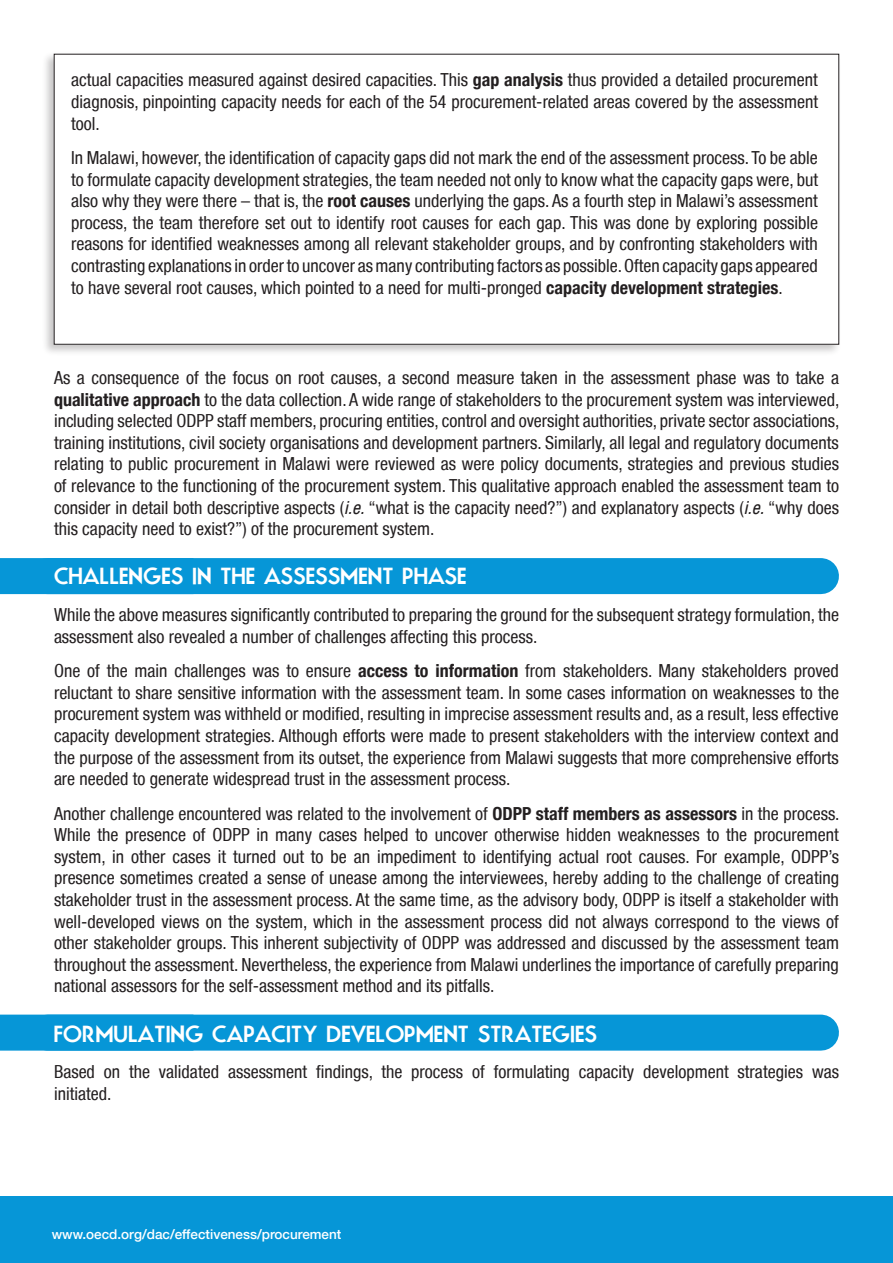
<style>
.page{position:relative;width:893px;height:1263px;background:#fff}
.page>*{position:absolute;margin:0;border:0;box-sizing:border-box;transform-origin:0 0}
.white_headers{font:700 22.05px "Movement";color:#fff}
.body_copy{font:condensed 18px/21.6px "Helvetica Neue LT";color:#231f20;text-align:justify}
.t1{font:500 13.5px "Helvetica Neue LT";color:#fff}
.s1{font-weight:700}
.s2{font-style:italic}
</style>
<div class="page">
<div style="left:0;top:1196px;width:893px;height:67px;background:#0696d7"></div>
<div style="left:48px;top:1014px;width:773px;height:36px;background:#0696d7"></div>
<div style="left:0;top:1014px;width:193px;height:36px;background:#0696d7"></div>
<div style="left:48px;top:558px;width:773px;height:36px;background:#0696d7"></div>
<div style="left:0;top:558px;width:193px;height:36px;background:#0696d7"></div>
<div style="left:41px;top:50px;width:801px;height:307px;background:#231f20;opacity:.25"></div>
<div style="left:54px;top:54px;width:785px;height:290px;background:#fff"></div>
<p class="body_copy" style="left:71px;top:69px;width:748px">actual capacities measured against desired capacities. This <span class="s1">gap analysis</span> thus provided a detailed procurement diagnosis, pinpointing capacity needs for each of the 54 procurement-related areas covered by the assessment tool.</p>
<p class="body_copy" style="left:71px;top:147px;width:748px">In Malawi, however, the identification of capacity gaps did not mark the end of the assessment process. To be able to formulate capacity development strategies, the team needed not only to know what the capacity gaps were, but also why they were there – that is, the <span class="s1">root causes</span> underlying the gaps. As a fourth step in Malawi’s assessment process, the team therefore set out to identify root causes for each gap. This was done by exploring possible reasons for identified weaknesses among all relevant stakeholder groups, and by confronting stakeholders with contrasting explanations in order to uncover as many contributing factors as possible. Often capacity gaps appeared to have several root causes, which pointed to a need for multi-pronged <span class="s1">capacity development strategies</span>.</p>
<p class="body_copy" style="left:54px;top:367px;width:787px">As a consequence of the focus on root causes, a second measure taken in the assessment phase was to take a <span class="s1">qualitative approach</span> to the data collection. A wide range of stakeholders to the procurement system was interviewed, including selected ODPP staff members, procuring entities, control and oversight authorities, private sector associations, training institutions, civil society organisations and development partners. Similarly, all legal and regulatory documents relating to public procurement in Malawi were reviewed as were policy documents, strategies and previous studies of relevance to the functioning of the procurement system. This qualitative approach enabled the assessment team to consider in detail both descriptive aspects (<span class="s2">i.e.</span> “what is the capacity need?”) and explanatory aspects (<span class="s2">i.e.</span> “why does this capacity need to exist?”) of the procurement system.</p>
<p class="white_headers" style="left:54px;top:562px;width:414px">CHALLENGES IN THE ASSESSMENT PHASE</p>
<p class="body_copy" style="left:54px;top:604px;width:786px">While the above measures significantly contributed to preparing the ground for the subsequent strategy formulation, the assessment also revealed a number of challenges affecting this process.</p>
<p class="body_copy" style="left:54px;top:660px;width:786px">One of the main challenges was to ensure <span class="s1">access to information</span> from stakeholders. Many stakeholders proved reluctant to share sensitive information with the assessment team. In some cases information on weaknesses to the procurement system was withheld or modified, resulting in imprecise assessment results and, as a result, less effective capacity development strategies. Although efforts were made to present stakeholders with the interview context and the purpose of the assessment from its outset, the experience from Malawi suggests that more comprehensive efforts are needed to generate widespread trust in the assessment process.</p>
<p class="body_copy" style="left:54px;top:802px;width:787px">Another challenge encountered was related to the involvement of <span class="s1">ODPP staff members as assessors</span> in the process.<br>While the presence of ODPP in many cases helped to uncover otherwise hidden weaknesses to the procurement system, in other cases it turned out to be an impediment to identifying actual root causes. For example, ODPP’s presence sometimes created a sense of unease among the interviewees, hereby adding to the challenge of creating stakeholder trust in the assessment process. At the same time, as the advisory body, ODPP is itself a stakeholder with well-developed views on the system, which in the assessment process did not always correspond to the views of other stakeholder groups. This inherent subjectivity of ODPP was addressed and discussed by the assessment team throughout the assessment. Nevertheless, the experience from Malawi underlines the importance of carefully preparing national assessors for the self-assessment method and its pitfalls.</p>
<p class="white_headers" style="left:54px;top:1020px;width:545px">FORMULATING CAPACITY DEVELOPMENT STRATEGIES</p>
<p class="body_copy" style="left:54px;top:1061px;width:786px">Based on the validated assessment findings, the process of formulating capacity development strategies was initiated.</p>
<p class="t1" style="left:52px;top:1226px;width:291px">www.oecd.org/dac/effectiveness/procurement</p>
</div>
